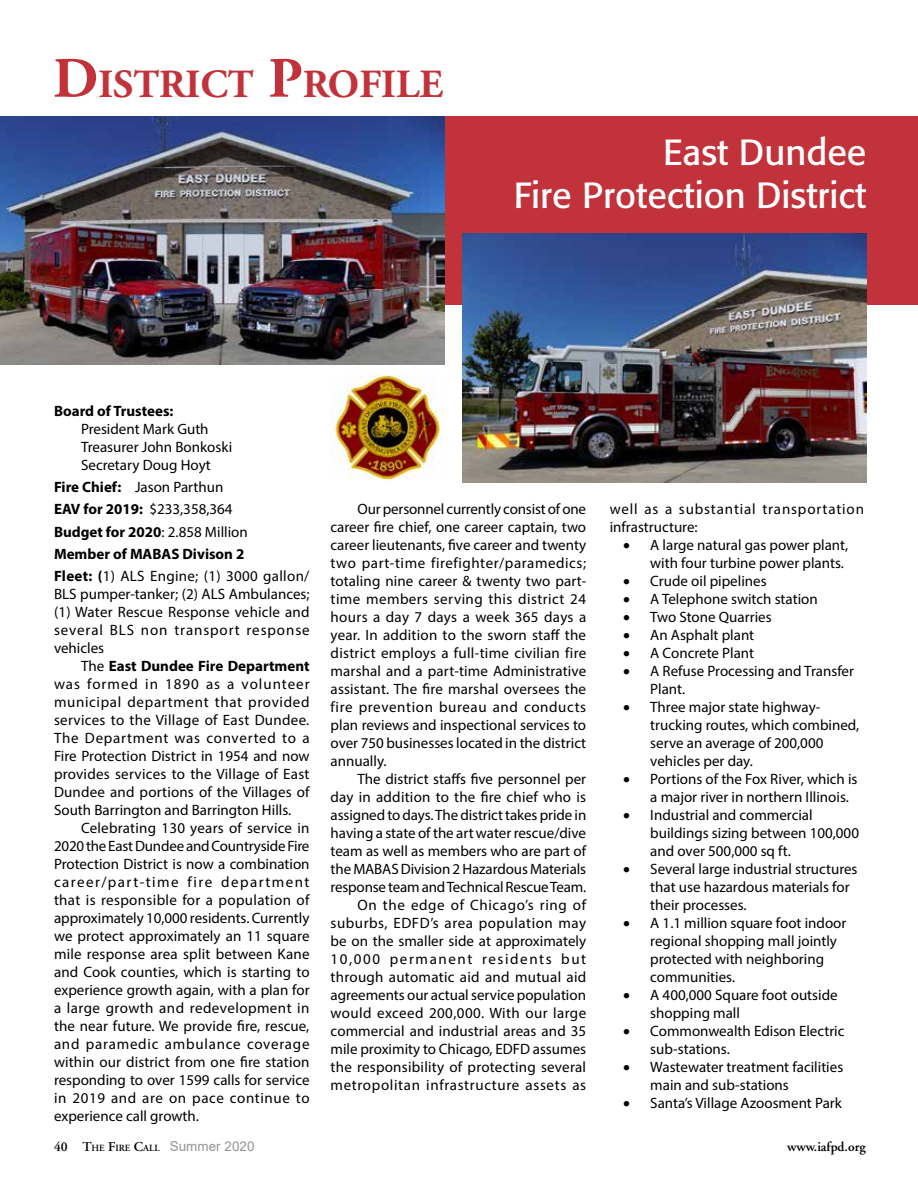
<style>
.page{position:relative;width:918px;height:1188px;background:#fff}
.page>*{position:absolute;margin:0;border:0;box-sizing:border-box;transform-origin:0 0}
.t1{font:700 39.9px "Adobe Garamond";color:#c2323a}
.t2{font:36px/43.2px "Formata";color:#fff;text-align:right}
.t3{font:15px/18px "Myriad Pro";color:#000}
.t4{font:15px/18px "Myriad Pro";letter-spacing:.055em;color:#000}
.t5{font:700 15px "Myriad Pro";color:#000}
.t6{font:13.5px "Arial";color:#939598}
.t7{font:600 13.5px "Adobe Garamond";color:#000}
.s1{font-size:57px}
.s2{font-weight:700}
.s3{font-family:"Adobe Garamond";font-weight:600;color:#000}
.s4{font-family:"Adobe Garamond";font-weight:600;font-size:9.45px;color:#000}
</style>
<div class="page">
<div style="left:0;top:116px;width:918px;height:189px;background:#c2323a"></div>
<img style="left:462px;top:233px;width:404px;height:249px">
<img style="left:0;top:116px;width:445px;height:249px">
<img style="left:331px;top:375px;width:114px;height:105px">
<h1 class="t1" style="left:53px;top:62px;width:391px"><span class="s1">D</span>ISTRICT <span class="s1">P</span>ROFILE</h1>
<h2 class="t2" style="left:514px;top:130px;width:354px">East Dundee<br>Fire Protection District</h2>
<p class="t5" style="left:54px;top:401px;width:121px">Board of Trustees:</p>
<p class="t3" style="left:81px;top:419px;width:153px">President Mark Guth<br>Treasurer John Bonkoski<br>Secretary Doug Hoyt</p>
<p class="t3" style="left:54px;top:475px;width:257px;line-height:22.4px"><span class="s2">Fire Chief:</span> Jason Parthun<br><span class="s2">EAV for 2019:</span> $233,358,364<br><span class="s2">Budget for 2020</span>: 2.858 Million<br><span class="s2">Member of MABAS Divison 2<br>Fleet: (</span>1) ALS Engine; (1) 3000 gallon/</p>
<p class="t3" style="left:54px;top:585px;width:257px;text-align:justify">BLS pumper-tanker; (2) ALS Ambulances; (1) Water Rescue Response vehicle and several BLS non transport response vehicles</p>
<p class="t3" style="left:54px;top:657px;width:257px;text-align:justify;text-indent:27px">The <span class="s2">East Dundee Fire Department </span>was formed in 1890 as a volunteer municipal department that provided services to the Village of East Dundee.<br>The Department was converted to a Fire Protection District in 1954 and now provides services to the Village of East Dundee and portions of the Villages of South Barrington and Barrington Hills.</p>
<p class="t3" style="left:54px;top:819px;width:257px;text-align:justify;text-indent:27px">Celebrating 130 years of service in 2020 the East Dundee and Countryside Fire Protection District is now a combination career/part-time fire department that is responsible for a population of approximately 10,000 residents. Currently we protect approximately an 11 square mile response area split between Kane and Cook counties, which is starting to experience growth again, with a plan for a large growth and redevelopment in the near future. We provide fire, rescue, and paramedic ambulance coverage within our district from one fire station responding to over 1599 calls for service in 2019 and are on pace continue to experience call growth.</p>
<p class="t3" style="left:331px;top:500px;width:257px;text-align:justify;text-indent:27px">Our personnel currently consist of one career fire chief, one career captain, two career lieutenants, five career and twenty two part-time firefighter/paramedics; totaling nine career &amp; twenty two part&shy;time members serving this district 24 hours a day 7 days a week 365 days a year. In addition to the sworn staff the district employs a full-time civilian fire marshal and a part-time Administrative assistant. The fire marshal oversees the fire prevention bureau and conducts plan reviews and inspectional services to over 750 businesses located in the district annually.</p>
<p class="t3" style="left:331px;top:770px;width:257px;text-align:right">The district staffs five personnel per<br>day in addition to the fire chief who is assigned to days. The district takes pride in having a state of the art water rescue/dive team as well as members who are part of the MABAS Division 2 Hazardous Materials response team and Technical Rescue Team.<br>On the edge of Chicago’s ring of suburbs, EDFD’s area population may be on the smaller side at approximately 10,000 permanent residents but through automatic aid and mutual aid agreements our actual service population would exceed 200,000. With our large commercial and industrial areas and 35 mile proximity to Chicago, EDFD assumes the responsibility of protecting several metropolitan infrastructure assets as</p>
<p class="t4" style="left:610px;top:500px;width:256px">well as a substantial transportation infrastructure:</p>
<p class="t3" style="left:623px;top:536px;width:226px;text-align:right">• A large natural gas power plant, with four turbine power plants.</p>
<p class="t3" style="left:623px;top:572px;width:145px">• Crude oil pipelines</p>
<p class="t3" style="left:623px;top:590px;width:196px">• A Telephone switch station</p>
<p class="t3" style="left:623px;top:608px;width:150px">• Two Stone Quarries</p>
<p class="t3" style="left:623px;top:626px;width:132px">• An Asphalt plant</p>
<p class="t3" style="left:623px;top:644px;width:132px">• A Concrete Plant</p>
<p class="t3" style="left:650px;top:662px;width:205px;text-indent:-27px">• A Refuse Processing and Transfer<br>Plant.</p>
<p class="t3" style="left:650px;top:698px;width:211px;text-indent:-27px">• Three major state highway&shy;trucking routes, which combined, serve an average of 200,000 vehicles per day.</p>
<p class="t3" style="left:650px;top:770px;width:209px;text-indent:-27px">• Portions of the Fox River, which is a major river in northern Illinois.</p>
<p class="t3" style="left:650px;top:806px;width:210px;text-indent:-27px">• Industrial and commercial buildings sizing between 100,000 and over 500,000 sq ft.</p>
<p class="t3" style="left:650px;top:860px;width:209px;text-indent:-27px">• Several large industrial structures that use hazardous materials for their processes.</p>
<p class="t3" style="left:650px;top:914px;width:198px;text-indent:-27px">• A 1.1 million square foot indoor regional shopping mall jointly protected with neighboring communities.</p>
<p class="t3" style="left:650px;top:986px;width:189px;text-indent:-27px">• A 400,000 Square foot outside shopping mall</p>
<p class="t3" style="left:650px;top:1022px;width:196px;text-indent:-27px">• Commonwealth Edison Electric sub-stations.</p>
<p class="t3" style="left:650px;top:1058px;width:195px;text-indent:-27px">• Wastewater treatment facilities main and sub-stations</p>
<p class="t3" style="left:623px;top:1094px;width:220px">• Santa’s Village Azoosment Park</p>
<p class="t6" style="left:54px;top:1137px;width:202px"><span class="s3">40</span> <span class="s3">T</span><span class="s4">HE</span> <span class="s3">F</span><span class="s4">IRE</span> <span class="s3">C</span><span class="s4">ALL</span> Summer 2020</p>
<p class="t7" style="left:787px;top:1140px;width:80px">www.iafpd.org</p>
</div>
